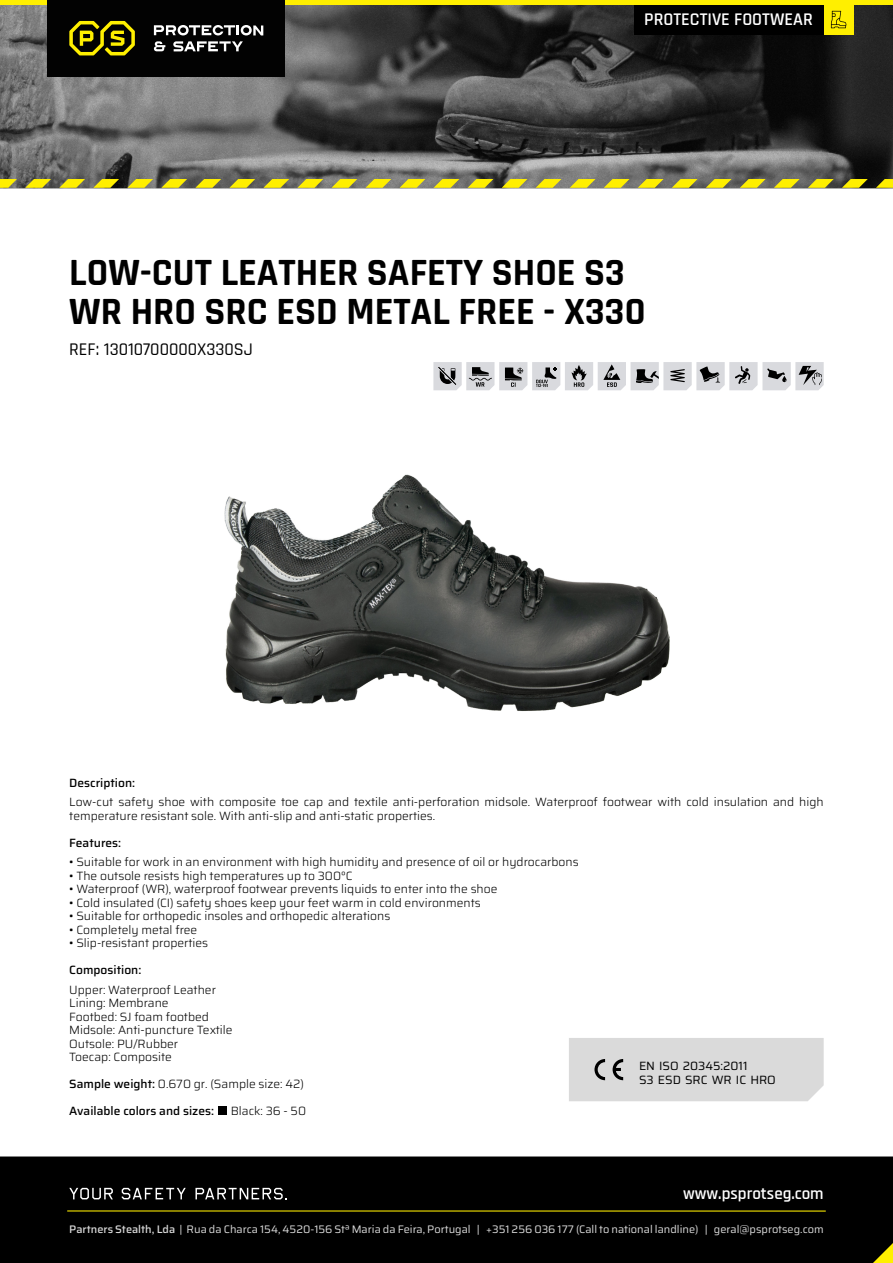
<style>
.page{position:relative;width:893px;height:1263px;background:#fff}
.page>*{position:absolute;margin:0;border:0;box-sizing:border-box;transform-origin:0 0}
.t1{font:700 39px/39px "Rajdhani";color:#000}
.t2{font:500 18px "Rajdhani";color:#000}
.t3{font:600 18px "Rajdhani";color:#fff}
.t4{font:600 16.95px "Rajdhani";color:#fff}
.t5{font:300 12px/13.5px "Saira";color:#000}
.t6{font:500 12px "Saira";color:#000}
.t7{font:12px/13.6px "Saira";color:#000}
.t8{font:10.95px "Saira";color:#dadada}
.s1{font-weight:500}
</style>
<div class="page">
<img style="left:0;top:5px;width:893px;height:183px">
<div style="left:0;top:1156px;width:893px;height:107px;background:#000"></div>
<svg style="left:69px;top:1188px;width:44px;height:11px"></svg>
<svg style="left:122px;top:1188px;width:64px;height:11px"></svg>
<svg style="left:195px;top:1188px;width:92px;height:11px"></svg>
<hr style="left:67px;top:1210px;width:759px;height:1px;background:#ffef00">
<svg style="left:433px;top:362px;width:391px;height:28px;background:#c0c0c3"></svg>
<div style="left:569px;top:1038px;width:255px;height:63px;background:#dadada"></div>
<div style="left:0;top:0;width:893px;height:5px;background:#ffef00"></div>
<div style="left:47px;top:0;width:238px;height:76px;background:#020202"></div>
<svg style="left:154px;top:41px;width:11px;height:10px"></svg>
<svg style="left:154px;top:25px;width:109px;height:10px"></svg>
<svg style="left:173px;top:41px;width:70px;height:10px"></svg>
<svg style="left:69px;top:21px;width:66px;height:34px"></svg>
<div style="left:635px;top:5px;width:189px;height:29px;background:#000"></div>
<div style="left:824px;top:5px;width:29px;height:29px;background:#ffef00"></div>
<svg style="left:831px;top:11px;width:15px;height:17px"></svg>
<svg style="left:873px;top:1243px;width:20px;height:20px"></svg>
<svg style="left:0;top:179px;width:17px;height:9px"></svg>
<svg style="left:263px;top:179px;width:26px;height:9px"></svg>
<svg style="left:536px;top:179px;width:25px;height:9px"></svg>
<svg style="left:740px;top:179px;width:26px;height:9px"></svg>
<svg style="left:127px;top:179px;width:26px;height:9px"></svg>
<svg style="left:400px;top:179px;width:25px;height:9px"></svg>
<svg style="left:672px;top:179px;width:26px;height:9px"></svg>
<svg style="left:876px;top:179px;width:17px;height:9px"></svg>
<svg style="left:59px;top:179px;width:26px;height:9px"></svg>
<svg style="left:331px;top:179px;width:26px;height:9px"></svg>
<svg style="left:604px;top:179px;width:25px;height:9px"></svg>
<svg style="left:808px;top:179px;width:26px;height:9px"></svg>
<svg style="left:195px;top:179px;width:26px;height:9px"></svg>
<svg style="left:468px;top:179px;width:25px;height:9px"></svg>
<svg style="left:25px;top:179px;width:26px;height:9px"></svg>
<svg style="left:297px;top:179px;width:26px;height:9px"></svg>
<svg style="left:570px;top:179px;width:25px;height:9px"></svg>
<svg style="left:774px;top:179px;width:26px;height:9px"></svg>
<svg style="left:161px;top:179px;width:26px;height:9px"></svg>
<svg style="left:434px;top:179px;width:25px;height:9px"></svg>
<svg style="left:706px;top:179px;width:26px;height:9px"></svg>
<svg style="left:93px;top:179px;width:26px;height:9px"></svg>
<svg style="left:366px;top:179px;width:25px;height:9px"></svg>
<svg style="left:638px;top:179px;width:26px;height:9px"></svg>
<svg style="left:842px;top:179px;width:26px;height:9px"></svg>
<svg style="left:229px;top:179px;width:26px;height:9px"></svg>
<svg style="left:502px;top:179px;width:25px;height:9px"></svg>
<div style="left:218px;top:1107px;width:9px;height:8px;background:#000"></div>
<img style="left:224px;top:474px;width:446px;height:237px">
<h2 class="t3" style="left:644px;top:8px;width:170px">PROTECTIVE FOOTWEAR</h2>
<h1 class="t1" style="left:69px;top:254px;width:578px">LOW-CUT LEATHER SAFETY SHOE S3<br>WR HRO SRC ESD METAL FREE - X330</h1>
<h2 class="t2" style="left:69px;top:338px;width:185px">REF: 13010700000X330SJ</h2>
<p class="t6" style="left:69px;top:773px;width:67px">Description:</p>
<p class="t5" style="left:69px;top:795px;width:756px">Low-cut safety shoe with composite toe cap and textile anti-perforation midsole. Waterproof footwear with cold insulation and high temperature resistant sole. With anti-slip and anti-static properties.</p>
<p class="t6" style="left:69px;top:833px;width:53px">Features:</p>
<p class="t5" style="left:69px;top:855px;width:511px">• Suitable for work in an environment with high humidity and presence of oil or hydrocarbons</p>
<p class="t5" style="left:69px;top:869px;width:285px">• The outsole resists high temperatures up to 300°C</p>
<p class="t5" style="left:69px;top:882px;width:430px">• Waterproof (WR), waterproof footwear prevents liquids to enter into the shoe</p>
<p class="t5" style="left:69px;top:896px;width:413px">• Cold insulated (CI) safety shoes keep your feet warm in cold environments</p>
<p class="t5" style="left:69px;top:909px;width:323px">• Suitable for orthopedic insoles and orthopedic alterations</p>
<p class="t5" style="left:69px;top:923px;width:130px">• Completely metal free</p>
<p class="t5" style="left:69px;top:936px;width:140px">• Slip-resistant properties</p>
<p class="t6" style="left:69px;top:960px;width:74px">Composition:</p>
<p class="t5" style="left:69px;top:983px;width:165px">Upper: Waterproof Leather<br>Lining: Membrane<br>Footbed: SJ foam footbed<br>Midsole: Anti-puncture Textile<br>Outsole: PU/Rubber<br>Toecap: Composite</p>
<p class="t5" style="left:69px;top:1077px;width:236px"><span class="s1">Sample weight:</span> 0.670 gr. (Sample size: 42)</p>
<p class="t6" style="left:69px;top:1101px;width:146px">Available colors and sizes:</p>
<p class="t5" style="left:231px;top:1104px;width:77px">Black: 36 - 50</p>
<p class="t7" style="left:639px;top:1059px;width:138px">EN ISO 20345:2011<br>S3 ESD SRC WR IC HRO</p>
<h3 class="t4" style="left:683px;top:1183px;width:142px">www.psprotseg.com</h3>
<p class="t8" style="left:69px;top:1221px;width:756px"><span class="s1">Partners Stealth, Lda</span> | Rua da Charca 154, 4520-156 Stª Maria da Feira, Portugal | +351 256 036 177 (Call to national landline) | geral@psprotseg.com</p>
</div>
